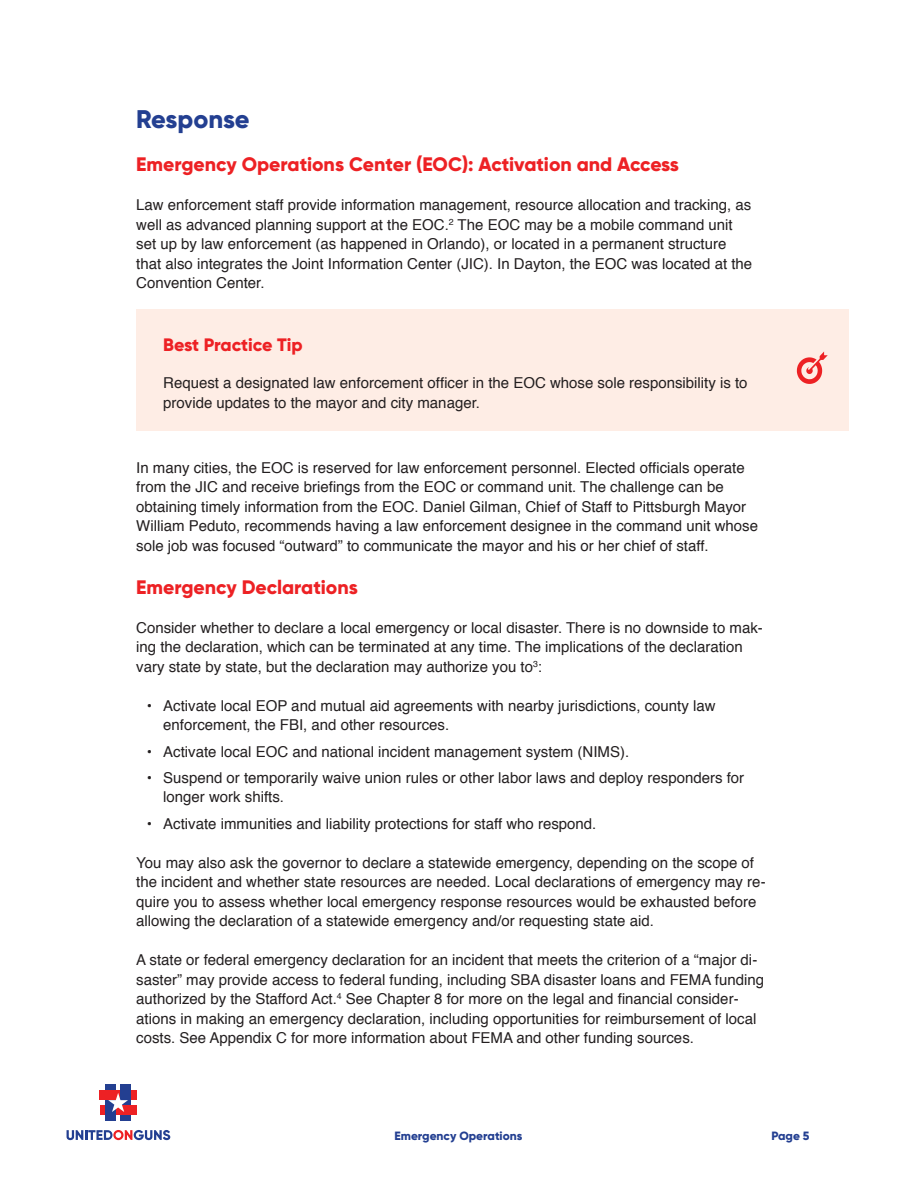
<style>
.page{position:relative;width:918px;height:1188px;background:#fff}
.page>*{position:absolute;margin:0;border:0;box-sizing:border-box;transform-origin:0 0}
.t1{font:800 25.5px "Gilroy";color:#233f91}
.t2{font:800 19.5px "Gilroy";color:#ed2124}
.t3{font:800 18px "Gilroy";letter-spacing:-.005em;color:#ed2124}
.t4{font:15px/19.5px "Helvetica";color:#231f20}
.t5{font:800 12px "Gilroy";color:#233f91}
</style>
<div class="page">
<svg style="left:118px;top:1090px;width:19px;height:10px"></svg>
<svg style="left:120px;top:1102px;width:10px;height:18px"></svg>
<div style="left:120px;top:1084px;width:10px;height:18px;background:#233f91"></div>
<div style="left:106px;top:1084px;width:10px;height:36px;background:#233f91"></div>
<div style="left:100px;top:1105px;width:37px;height:9px;background:#ed2124"></div>
<div style="left:100px;top:1090px;width:18px;height:10px;background:#ed2124"></div>
<div style="left:106px;top:1103px;width:10px;height:17px;background:#233f91"></div>
<svg style="left:108px;top:1093px;width:20px;height:19px"></svg>
<svg style="left:67px;top:1130px;width:103px;height:10px"></svg>
<div style="left:136px;top:310px;width:713px;height:121px;background:#feede5"></div>
<svg style="left:797px;top:352px;width:31px;height:32px"></svg>
<h1 class="t1" style="left:136px;top:103px;width:115px">Response</h1>
<h2 class="t2" style="left:136px;top:152px;width:544px">Emergency Operations Center (EOC): Activation and Access</h2>
<p class="t4" style="left:136px;top:196px;width:618px">Law enforcement staff provide information management, resource allocation and tracking, as well as advanced planning support at the EOC.<sup>2</sup> The EOC may be a mobile command unit set up by law enforcement (as happened in Orlando), or located in a permanent structure that also integrates the Joint Information Center (JIC). In Dayton, the EOC was located at the Convention Center.</p>
<p class="t3" style="left:163px;top:333px;width:141px">Best Practice Tip</p>
<p class="t4" style="left:163px;top:374px;width:586px">Request a designated law enforcement officer in the EOC whose sole responsibility is to provide updates to the mayor and city manager.</p>
<p class="t4" style="left:136px;top:458px;width:623px">In many cities, the EOC is reserved for law enforcement personnel. Elected officials operate from the JIC and receive briefings from the EOC or command unit. The challenge can be obtaining timely information from the EOC. Daniel Gilman, Chief of Staff to Pittsburgh Mayor William Peduto, recommends having a law enforcement designee in the command unit whose sole job was focused “outward” to communicate the mayor and his or her chief of staff.</p>
<h2 class="t2" style="left:136px;top:575px;width:223px">Emergency Declarations</h2>
<p class="t4" style="left:136px;top:618px;width:628px">Consider whether to declare a local emergency or local disaster. There is no downside to mak&shy;ing the declaration, which can be terminated at any time. The implications of the declaration vary state by state, but the declaration may authorize you to<sup>3</sup>:</p>
<p class="t4" style="left:163px;top:696px;width:554px;text-indent:-17px">• Activate local EOP and mutual aid agreements with nearby jurisdictions, county law enforcement, the FBI, and other resources.</p>
<p class="t4" style="left:147px;top:742px;width:484px">• Activate local EOC and national incident management system (NIMS).</p>
<p class="t4" style="left:163px;top:768px;width:583px;text-indent:-17px">• Suspend or temporarily waive union rules or other labor laws and deploy responders for longer work shifts.</p>
<p class="t4" style="left:147px;top:814px;width:451px">• Activate immunities and liability protections for staff who respond.</p>
<p class="t4" style="left:136px;top:853px;width:631px">You may also ask the governor to declare a statewide emergency, depending on the scope of the incident and whether state resources are needed. Local declarations of emergency may re&shy;quire you to assess whether local emergency response resources would be exhausted before allowing the declaration of a statewide emergency and/or requesting state aid.</p>
<p class="t4" style="left:136px;top:951px;width:629px">A state or federal emergency declaration for an incident that meets the criterion of a “major di&shy;saster” may provide access to federal funding, including SBA disaster loans and FEMA funding authorized by the Stafford Act.<sup>4</sup> See Chapter 8 for more on the legal and financial consider&shy;ations in making an emergency declaration, including opportunities for reimbursement of local costs. See Appendix C for more information about FEMA and other funding sources.</p>
<p class="t5" style="left:394px;top:1128px;width:129px">Emergency Operations</p>
<p class="t5" style="left:771px;top:1128px;width:40px">Page 5</p>
</div>
